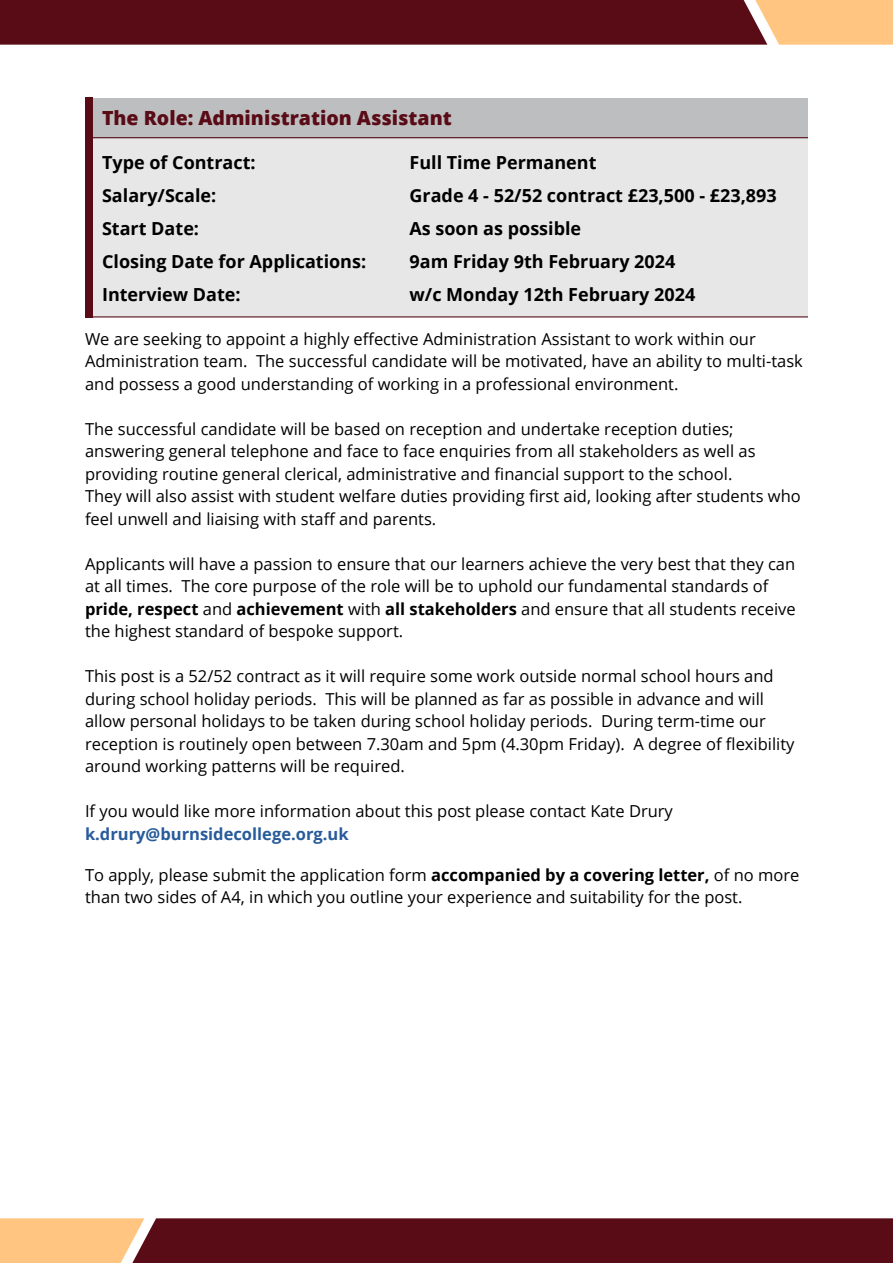
<style>
.page{position:relative;width:893px;height:1263px;background:#fff}
.page>*{position:absolute;margin:0;border:0;box-sizing:border-box;transform-origin:0 0}
.t1{font:800 19.5px "Open Sans";color:#590b16}
.t2{font:700 18px "Open Sans";color:#000}
.t3{font:16.5px/22.5px "Open Sans";color:#000}
.t4{font:700 16.5px "Open Sans";color:#275b9b}
.s1{font-weight:700}
</style>
<div class="page">
<svg style="left:0;top:0;width:893px;height:45px"></svg>
<svg style="left:0;top:1218px;width:893px;height:45px"></svg>
<div style="left:85px;top:98px;width:723px;height:40px;background:#bdbec0"></div>
<div style="left:85px;top:98px;width:7px;height:46px;background:#590b16"></div>
<div style="left:85px;top:138px;width:723px;height:179px;background:#e7e7e8"></div>
<div style="left:85px;top:136px;width:7px;height:181px;background:#590b16"></div>
<hr style="left:85px;top:316px;width:723px;height:1px;background:#590b16">
<hr style="left:89px;top:137px;width:719px;height:1px;background:#590b16">
<p class="t1" style="left:102px;top:104px;width:351px">The Role: Administration Assistant</p>
<p class="t2" style="left:102px;top:150px;width:155px">Type of Contract:</p>
<p class="t2" style="left:409px;top:150px;width:189px">Full Time Permanent</p>
<p class="t2" style="left:102px;top:183px;width:116px">Salary/Scale:</p>
<p class="t2" style="left:409px;top:183px;width:369px">Grade 4 - 52/52 contract £23,500 - £23,893</p>
<p class="t2" style="left:102px;top:216px;width:99px">Start Date:</p>
<p class="t2" style="left:409px;top:216px;width:173px">As soon as possible</p>
<p class="t2" style="left:102px;top:249px;width:266px">Closing Date for Applications:</p>
<p class="t2" style="left:409px;top:249px;width:267px">9am Friday 9th February 2024</p>
<p class="t2" style="left:102px;top:282px;width:140px">Interview Date:</p>
<p class="t2" style="left:409px;top:282px;width:287px">w/c Monday 12th February 2024</p>
<p class="t3" style="left:85px;top:327px;width:719px">We are seeking to appoint a highly effective Administration Assistant to work within our<br>Administration team. The successful candidate will be motivated, have an ability to multi-task and possess a good understanding of working in a professional environment.</p>
<p class="t3" style="left:85px;top:417px;width:717px">The successful candidate will be based on reception and undertake reception duties; answering general telephone and face to face enquiries from all stakeholders as well as providing routine general clerical, administrative and financial support to the school.<br>They will also assist with student welfare duties providing first aid, looking after students who feel unwell and liaising with staff and parents.</p>
<p class="t3" style="left:85px;top:552px;width:712px">Applicants will have a passion to ensure that our learners achieve the very best that they can at all times. The core purpose of the role will be to uphold our fundamental standards of <span class="s1">pride, respect</span> and <span class="s1">achievement</span> with <span class="s1">all stakeholders</span> and ensure that all students receive the highest standard of bespoke support.</p>
<p class="t3" style="left:85px;top:665px;width:711px">This post is a 52/52 contract as it will require some work outside normal school hours and during school holiday periods. This will be planned as far as possible in advance and will allow personal holidays to be taken during school holiday periods. During term-time our reception is routinely open between 7.30am and 5pm (4.30pm Friday). A degree of flexibility around working patterns will be required.</p>
<p class="t3" style="left:85px;top:800px;width:589px">If you would like more information about this post please contact Kate Drury</p>
<p class="t4" style="left:85px;top:822px;width:265px">k.drury@burnsidecollege.org.uk</p>
<p class="t3" style="left:85px;top:863px;width:716px">To apply, please submit the application form <span class="s1">accompanied by a covering letter,</span> of no more than two sides of A4, in which you outline your experience and suitability for the post.</p>
</div>
